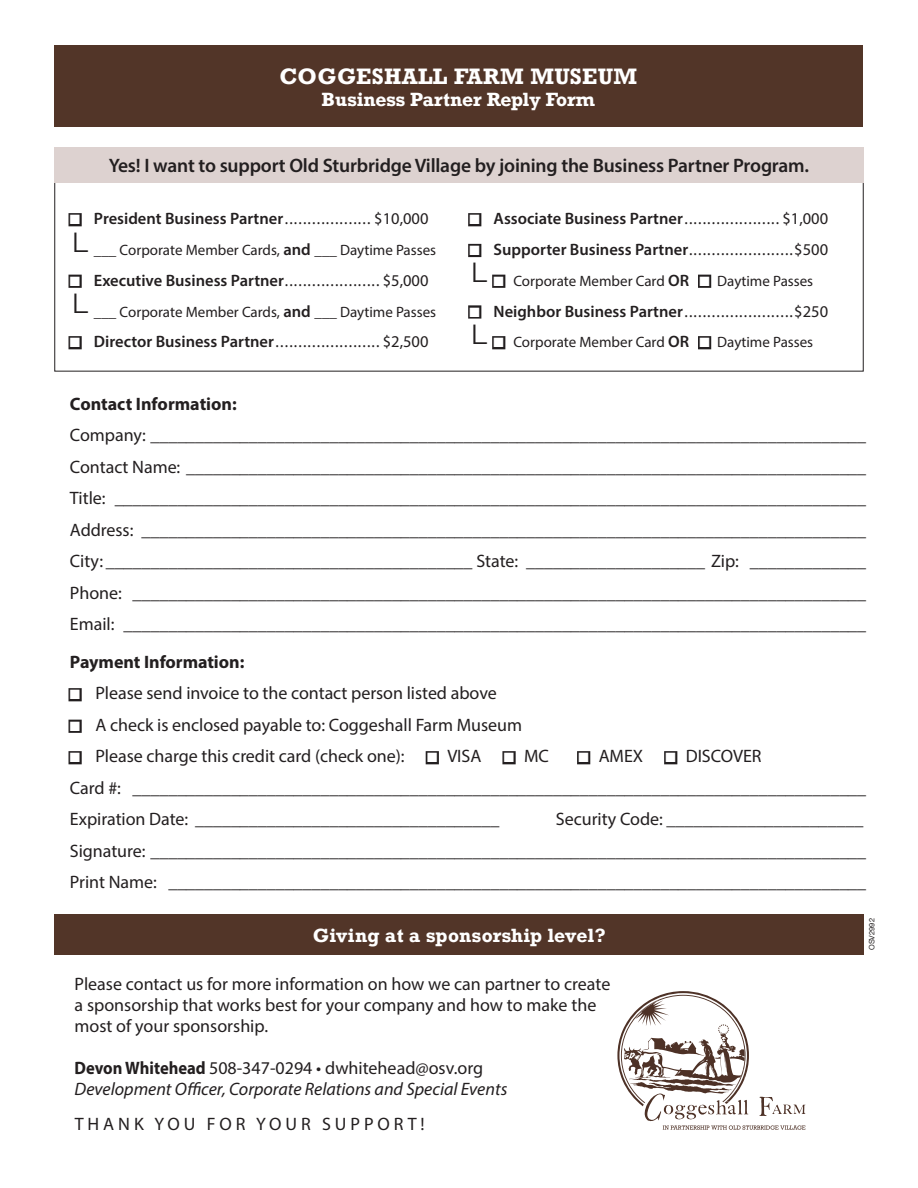
<style>
.page{position:relative;width:918px;height:1188px;background:#fff}
.page>*{position:absolute;margin:0;border:0;box-sizing:border-box;transform-origin:0 0}
.t1{font:300 27px "Helvetica";color:#231f20;scale:1.1 1}
.t2{font:700 21px "Rockwell";letter-spacing:.02em;color:#fff}
.Blue_Boxes{font:600 19.5px "Myriad Pro";letter-spacing:-.01em;color:#231f20}
.t3{font:18px/21px "Myriad Pro";letter-spacing:-.005em;color:#231f20}
.t4{font:italic 18px "Myriad Pro";color:#231f20}
.t5{font:700 18px "Rockwell";color:#fff}
.t6{font:700 18px "Myriad Pro";letter-spacing:-.005em;color:#231f20}
.t7{font:18px "Myriad Pro";letter-spacing:.22em;color:#231f20}
.t8{font:16.5px "Myriad Pro";color:#231f20}
.t9{font:15px "Myriad Pro";color:#231f20}
.t10{font:7.5px "Helvetica Neue";color:#231f20}
.s1{font-weight:600}
.s2{font-weight:600;font-size:16.5px}
.s3{font-weight:700}
</style>
<div class="page">
<div style="left:54px;top:147px;width:810px;height:35px;background:#ddd2d0"></div>
<div style="left:54px;top:45px;width:809px;height:82px;background:#523528"></div>
<div style="left:54px;top:915px;width:810px;height:40px;background:#523528"></div>
<svg style="left:617px;top:991px;width:188px;height:139px"></svg>
<p class="t2" style="left:280px;top:63px;width:359px">COGGESHALL FARM MUSEUM</p>
<p class="t5" style="left:322px;top:87px;width:275px">Business Partner Reply Form</p>
<p class="Blue_Boxes" style="left:109px;top:153px;width:702px">Yes! I want to support Old Sturbridge Village by joining the Business Partner Program.</p>
<p class="t8" style="left:70px;top:209px;width:360px">■ <span class="s1">President Business Partner</span>................... $10,000</p>
<p class="t9" style="left:94px;top:241px;width:344px">___ Corporate Member Cards, <span class="s2">and</span> ___ Daytime Passes</p>
<p class="t8" style="left:70px;top:270px;width:360px">■ <span class="s1">Executive Business Partner</span>..................... $5,000</p>
<p class="t9" style="left:94px;top:302px;width:344px">___ Corporate Member Cards, <span class="s2">and</span> ___ Daytime Passes</p>
<p class="t8" style="left:70px;top:332px;width:360px">■ <span class="s1">Director Business Partner</span>....................... $2,500</p>
<p class="t1" style="left:72px;top:220px;width:17px">L</p>
<p class="t1" style="left:72px;top:281px;width:17px">L</p>
<p class="t8" style="left:470px;top:209px;width:360px">■ <span class="s1">Associate Business Partner</span>..................... $1,000</p>
<p class="t8" style="left:470px;top:239px;width:360px">■ <span class="s1">Supporter Business Partner</span>.......................$500</p>
<p class="t9" style="left:494px;top:272px;width:321px">■ Corporate Member Card <span class="s2">OR</span> ■ Daytime Passes</p>
<p class="t8" style="left:470px;top:301px;width:360px">■ <span class="s1">Neighbor Business Partner</span>........................$250</p>
<p class="t9" style="left:494px;top:333px;width:321px">■ Corporate Member Card <span class="s2">OR</span> ■ Daytime Passes</p>
<p class="t1" style="left:471px;top:249px;width:17px">L</p>
<p class="t1" style="left:471px;top:312px;width:17px">L</p>
<p class="t6" style="left:70px;top:392px;width:168px">Contact Information:</p>
<p class="t3" style="left:70px;top:425px;width:798px">Company: ________________________________________________________________________________</p>
<p class="t3" style="left:70px;top:456px;width:798px">Contact Name: ____________________________________________________________________________</p>
<p class="t3" style="left:70px;top:488px;width:798px">Title: ____________________________________________________________________________________</p>
<p class="t3" style="left:70px;top:519px;width:798px">Address: _________________________________________________________________________________</p>
<p class="t3" style="left:70px;top:551px;width:798px">City: _________________________________________ State: ____________________ Zip: _____________</p>
<p class="t3" style="left:70px;top:582px;width:798px">Phone: __________________________________________________________________________________</p>
<p class="t3" style="left:70px;top:614px;width:798px">Email: ___________________________________________________________________________________</p>
<p class="t6" style="left:70px;top:650px;width:176px">Payment Information:</p>
<p class="t3" style="left:70px;top:683px;width:428px">■ Please send invoice to the contact person listed above</p>
<p class="t3" style="left:70px;top:714px;width:454px">■ A check is enclosed payable to: Coggeshall Farm Museum</p>
<p class="t3" style="left:70px;top:746px;width:336px">■ Please charge this credit card (check one):</p>
<p class="t3" style="left:427px;top:746px;width:56px">■ VISA</p>
<p class="t3" style="left:504px;top:746px;width:47px">■ MC</p>
<p class="t3" style="left:579px;top:746px;width:66px">■ AMEX</p>
<p class="t3" style="left:666px;top:746px;width:98px">■ DISCOVER</p>
<p class="t3" style="left:70px;top:777px;width:798px">Card #: __________________________________________________________________________________</p>
<p class="t3" style="left:70px;top:809px;width:431px">Expiration Date: __________________________________</p>
<p class="t3" style="left:556px;top:809px;width:309px">Security Code: ______________________</p>
<p class="t3" style="left:70px;top:840px;width:798px">Signature: ________________________________________________________________________________</p>
<p class="t3" style="left:70px;top:872px;width:798px">Print Name: ______________________________________________________________________________</p>
<p class="t5" style="left:313px;top:923px;width:295px">Giving at a sponsorship level?</p>
<p class="t3" style="left:75px;top:973px;width:537px">Please contact us for more information on how we can partner to create a sponsorship that works best for your company and how to make the most of your sponsorship.</p>
<p class="t3" style="left:75px;top:1057px;width:410px"><span class="s3">Devon Whitehead</span> 508-347-0294 • dwhitehead@osv.org</p>
<p class="t4" style="left:75px;top:1077px;width:434px">Development Officer, Corporate Relations and Special Events</p>
<p class="t7" style="left:75px;top:1113px;width:351px">THANK YOU FOR YOUR SUPPORT!</p>
<p class="t10" style="left:866px;top:950px;width:33px;rotate:-90deg">OSV2992</p>
</div>
